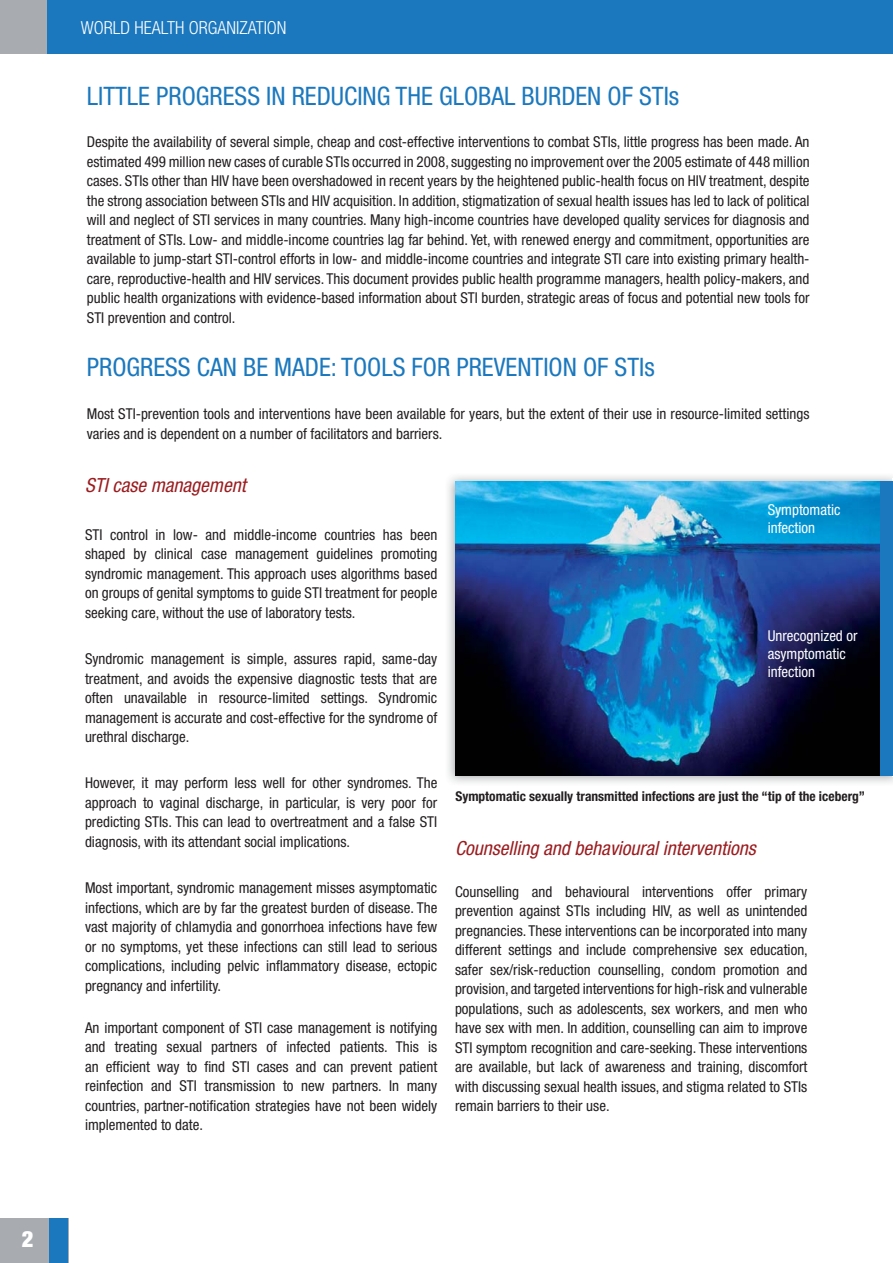
<style>
.page{position:relative;width:893px;height:1263px;background:#fff}
.page>*{position:absolute;margin:0;border:0;box-sizing:border-box;transform-origin:0 0}
.t1{font:condensed 25.5px "Helvetica Neue";color:#1b78be}
.t2{font:900 condensed 22.5px "Helvetica Neue";color:#fff}
.t3{font:italic condensed 19.5px "Helvetica Neue";color:#9b1c1f}
.t4{font:300 condensed 18px "Helvetica Neue";color:#fff}
.t5{font:condensed 15px/19.5px "Helvetica Neue";color:#231f20;text-align:justify}
.t6{font:condensed 15px/18px "Helvetica Neue";color:#fff}
.t7{font:700 condensed 13.5px "Helvetica Neue";color:#231f20}
</style>
<div class="page">
<img style="left:448px;top:476px;width:445px;height:307px">
<div style="left:0;top:0;width:893px;height:54px;background:#a8acb1"></div>
<div style="left:0;top:1218px;width:68px;height:45px;background:#a8acb1"></div>
<div style="left:47px;top:0;width:846px;height:53px;background:#1b78be"></div>
<div style="left:49px;top:1218px;width:18px;height:45px;background:#1b78be"></div>
<img style="left:455px;top:482px;width:425px;height:294px">
<hr style="left:892px;top:479px;width:1px;height:298px;background:#fff">
<div style="left:880px;top:481px;width:13px;height:295px;background:#1b78be"></div>
<h2 class="t2" style="left:22px;top:1231px;width:13px">2</h2>
<p class="t4" style="left:81px;top:21px;width:207px">WORLD HEALTH ORGANIZATION</p>
<h1 class="t1" style="left:87px;top:87px;width:594px">LITTLE PROGRESS IN REDUCING THE GLOBAL BURDEN OF STIs</h1>
<p class="t5" style="left:87px;top:134px;width:724px">Despite the availability of several simple, cheap and cost-effective interventions to combat STIs, little progress has been made. An estimated 499 million new cases of curable STIs occurred in 2008, suggesting no improvement over the 2005 estimate of 448 million cases. STIs other than HIV have been overshadowed in recent years by the heightened public-health focus on HIV treatment, despite the strong association between STIs and HIV acquisition. In addition, stigmatization of sexual health issues has led to lack of political will and neglect of STI services in many countries. Many high-income countries have developed quality services for diagnosis and treatment of STIs. Low- and middle-income countries lag far behind. Yet, with renewed energy and commitment, opportunities are available to jump-start STI-control efforts in low- and middle-income countries and integrate STI care into existing primary health&shy;care, reproductive-health and HIV services. This document provides public health programme managers, health policy-makers, and public health organizations with evidence-based information about STI burden, strategic areas of focus and potential new tools for STI prevention and control.</p>
<h1 class="t1" style="left:87px;top:358px;width:569px">PROGRESS CAN BE MADE: TOOLS FOR PREVENTION OF STIs</h1>
<p class="t5" style="left:87px;top:406px;width:724px">Most STI-prevention tools and interventions have been available for years, but the extent of their use in resource-limited settings varies and is dependent on a number of facilitators and barriers.</p>
<h3 class="t3" style="left:85px;top:478px;width:162px">STI case management</h3>
<p class="t5" style="left:85px;top:526px;width:354px">STI control in low- and middle-income countries has been shaped by clinical case management guidelines promoting syndromic management. This approach uses algorithms based on groups of genital symptoms to guide STI treatment for people seeking care, without the use of laboratory tests.</p>
<p class="t5" style="left:85px;top:650px;width:354px">Syndromic management is simple, assures rapid, same-day treatment, and avoids the expensive diagnostic tests that are often unavailable in resource-limited settings. Syndromic management is accurate and cost-effective for the syndrome of urethral discharge.</p>
<p class="t5" style="left:85px;top:775px;width:354px">However, it may perform less well for other syndromes. The approach to vaginal discharge, in particular, is very poor for predicting STIs. This can lead to overtreatment and a false STI diagnosis, with its attendant social implications.</p>
<p class="t5" style="left:85px;top:880px;width:354px">Most important, syndromic management misses asymptomatic infections, which are by far the greatest burden of disease. The vast majority of chlamydia and gonorrhoea infections have few or no symptoms, yet these infections can still lead to serious complications, including pelvic inflammatory disease, ectopic pregnancy and infertility.</p>
<p class="t5" style="left:85px;top:1019px;width:354px">An important component of STI case management is notifying and treating sexual partners of infected patients. This is an efficient way to find STI cases and can prevent patient reinfection and STI transmission to new partners. In many countries, partner-notification strategies have not been widely implemented to date.</p>
<p class="t6" style="left:768px;top:502px;width:74px">Symptomatic infection</p>
<p class="t6" style="left:768px;top:628px;width:91px">Unrecognized or asymptomatic infection</p>
<p class="t7" style="left:455px;top:791px;width:411px">Symptomatic sexually transmitted infections are just the “tip of the iceberg”</p>
<h3 class="t3" style="left:455px;top:841px;width:302px">Counselling and behavioural interventions</h3>
<p class="t5" style="left:455px;top:883px;width:354px">Counselling and behavioural interventions offer primary prevention against STIs including HIV, as well as unintended pregnancies. These interventions can be incorporated into many different settings and include comprehensive sex education, safer sex/risk-reduction counselling, condom promotion and provision, and targeted interventions for high-risk and vulnerable populations, such as adolescents, sex workers, and men who have sex with men. In addition, counselling can aim to improve STI symptom recognition and care-seeking. These interventions are available, but lack of awareness and training, discomfort with discussing sexual health issues, and stigma related to STIs remain barriers to their use.</p>
</div>
